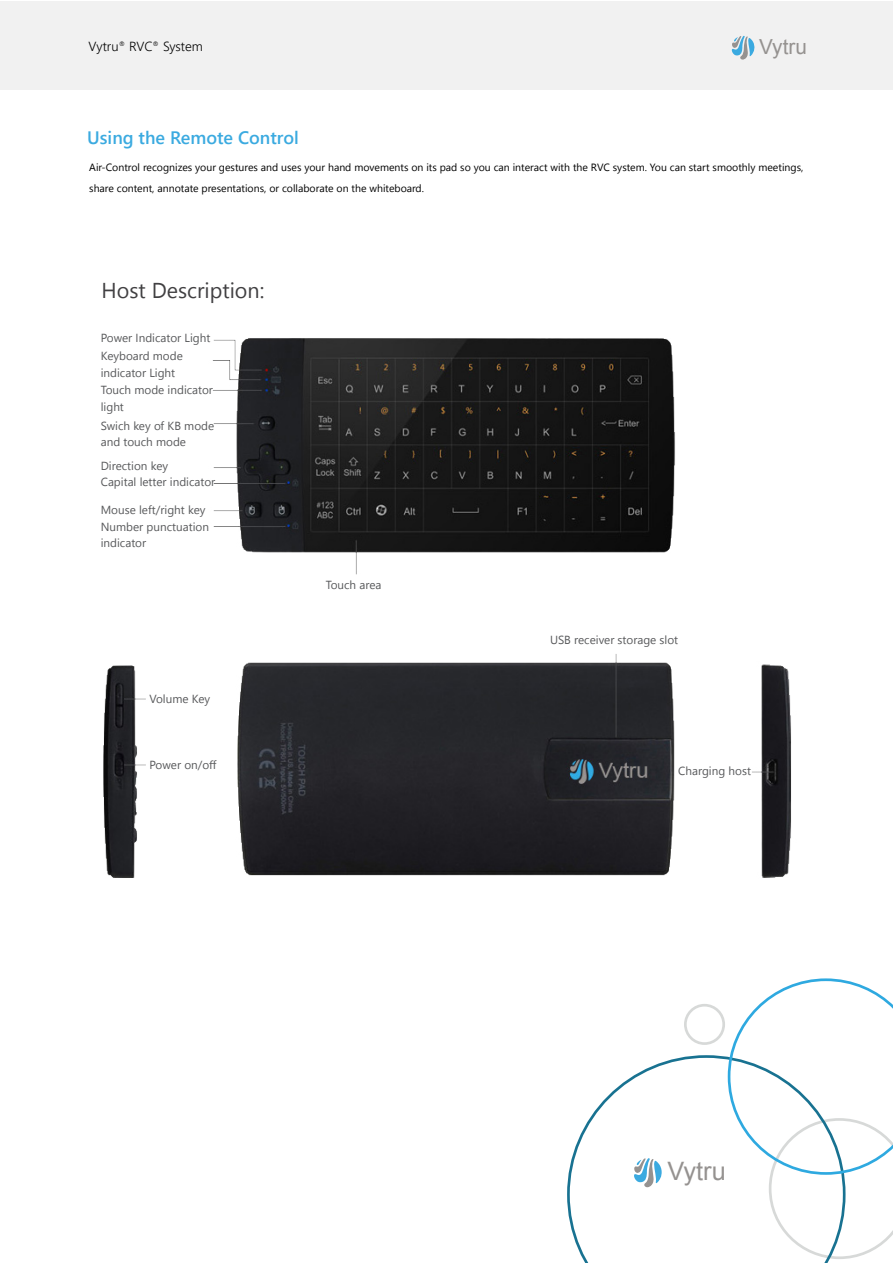
<style>
.page{position:relative;width:893px;height:1263px;background:#fff}
.page>*{position:absolute;margin:0;border:0;box-sizing:border-box;transform-origin:0 0}
.t1{font:25.35px "Arial";color:#959290}
.t2{font:21.45px "Segoe UI";color:#414042}
.t3{font:20.7px "Arial";color:#959290}
.t4{font:600 18px "Segoe UI";color:#3baae0}
.t5{font:300 13.2px "Segoe UI";color:#020202}
.t6{font:11.7px/17px "Segoe UI";color:#58595b}
.t7{font:10.5px/21px "Segoe UI";color:#000}
</style>
<div class="page">
<div style="left:684px;top:1004px;width:41px;height:41px;border:3px solid #d7d9d8;border-radius:50%"></div>
<svg style="left:567px;top:1055px;width:263px;height:208px"></svg>
<svg style="left:728px;top:978px;width:165px;height:281px"></svg>
<div style="left:0;top:1px;width:893px;height:89px;background:#f1f1f1"></div>
<svg style="left:731px;top:36px;width:24px;height:24px"></svg>
<img style="left:103px;top:338px;width:688px;height:540px">
<p class="t5" style="left:89px;top:36px;width:116px">Vytru<sup>®</sup> RVC<sup>®</sup> System</p>
<h3 class="t3" style="left:759px;top:32px;width:49px">Vytru</h3>
<h3 class="t4" style="left:87px;top:123px;width:213px">Using the Remote Control</h3>
<p class="t7" style="left:89px;top:157px;width:716px">Air-Control recognizes your gestures and uses your hand movements on its pad so you can interact with the RVC system. You can start smoothly meetings, share content, annotate presentations, or collaborate on the whiteboard.</p>
<h2 class="t2" style="left:101px;top:274px;width:164px">Host Description:</h2>
<p class="t6" style="left:101px;top:328px;width:111px;line-height:18.8px">Power Indicator Light<br>Keyboard mode</p>
<p class="t6" style="left:101px;top:364px;width:114px">indicator Light<br>Touch mode indicator light</p>
<p class="t6" style="left:101px;top:417px;width:115px;line-height:16.5px">Swich key of KB mode and touch mode</p>
<p class="t6" style="left:101px;top:458px;width:116px;line-height:15.8px">Direction key<br>Capital letter indicator</p>
<p class="t6" style="left:101px;top:501px;width:110px">Mouse left/right key<br>Number punctuation indicator</p>
<p class="t6" style="left:150px;top:690px;width:62px">Volume Key</p>
<p class="t6" style="left:150px;top:756px;width:69px">Power on/off</p>
<p class="t6" style="left:326px;top:576px;width:57px">Touch area</p>
<p class="t6" style="left:550px;top:631px;width:130px">USB receiver storage slot</p>
<p class="t6" style="left:678px;top:762px;width:74px">Charging host</p>
<h1 class="t1" style="left:667px;top:1154px;width:60px">Vytru</h1>
</div>
